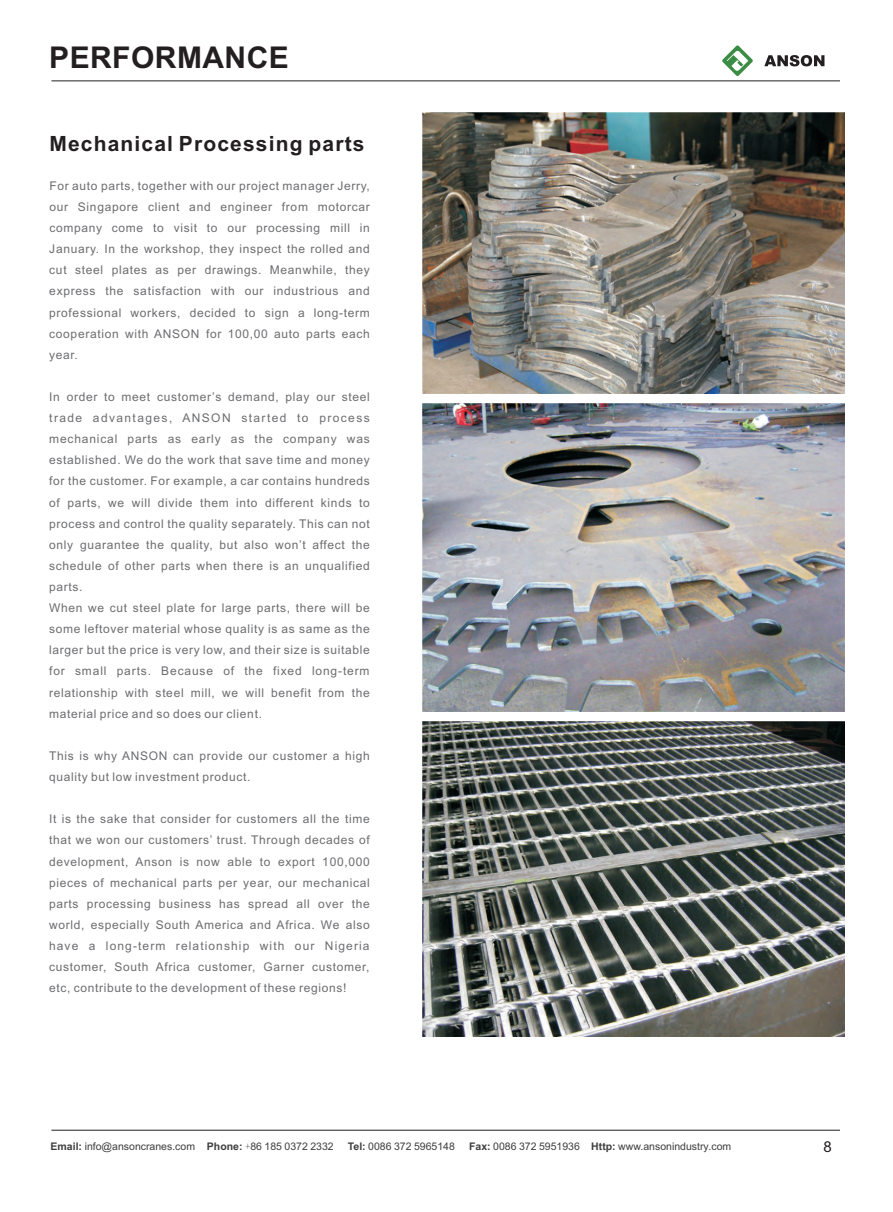
<style>
.page{position:relative;width:893px;height:1212px;background:#fff}
.page>*{position:absolute;margin:0;border:0;box-sizing:border-box;transform-origin:0 0}
.t1{font:700 30px "Arial";letter-spacing:.015em;color:#231f20}
.t2{font:700 21px "Arial";letter-spacing:.055em;color:#231f20}
.t3{font:15px "Arial";color:#231f20}
.t4{font:12px/21.1px "Arial";letter-spacing:.055em;color:#6c6d70;text-align:justify}
.t5{font:10.5px "Arial";color:#3e3e3f}
.s1{font-weight:700}
.s2{font-family:"Sim Sun"}
</style>
<div class="page">
<hr style="left:51px;top:1130px;width:789px;height:1px;background:#231f20">
<hr style="left:51px;top:80px;width:789px;height:1px;background:#231f20">
<img style="left:423px;top:112px;width:422px;height:281px">
<img style="left:423px;top:403px;width:421px;height:308px">
<img style="left:423px;top:721px;width:421px;height:316px">
<svg style="left:722px;top:45px;width:31px;height:31px"></svg>
<svg style="left:764px;top:55px;width:60px;height:11px"></svg>
<h1 class="t1" style="left:49px;top:46px;width:241px">PERFORMANCE</h1>
<h2 class="t2" style="left:49px;top:136px;width:317px">Mechanical Processing parts</h2>
<p class="t4" style="left:49px;top:176px;width:322px">For auto parts, together with our project manager Jerry, our Singapore client and engineer from motorcar company come to visit to our processing mill in January. In the workshop, they inspect the rolled and cut steel plates as per drawings. Meanwhile, they express the satisfaction with our industrious and professional workers, decided to sign a long-term cooperation with ANSON for 100,00 auto parts each year.</p>
<p class="t4" style="left:49px;top:387px;width:322px;text-align:left">In order to meet customer’s demand, play our steel trade advantages, ANSON started to process mechanical parts as early as the company was established. We do the work that save time and money for the customer. For example, a car contains hundreds of parts, we will divide them into different kinds to process and control the quality separately. This can not only guarantee the quality, but also won’t affect the schedule of other parts when there is an unqualified parts.<br>When we cut steel plate for large parts, there will be some leftover material whose quality is as same as the larger but the price is very low, and their size is suitable for small parts. Because of the fixed long-term relationship with steel mill, we will benefit from the material price and so does our client.</p>
<p class="t4" style="left:49px;top:746px;width:322px">This is why ANSON can provide our customer a high quality but low investment product.</p>
<p class="t4" style="left:49px;top:809px;width:322px">It is the sake that consider for customers all the time that we won our customers’ trust. Through decades of development, Anson is now able to export 100,000 pieces of mechanical parts per year, our mechanical parts processing business has spread all over the world, especially South America and Africa. We also have a long-term relationship with our Nigeria customer, South Africa customer, Garner customer, etc, contribute to the development of these regions!</p>
<p class="t5" style="left:51px;top:1142px;width:285px"><span class="s1">Email:</span> info@ansoncranes.com <span class="s1">Phone:</span> <span class="s2">+</span>86 185 0372 2332</p>
<p class="t5" style="left:348px;top:1142px;width:109px"><span class="s1">Tel:</span> 0086 372 5965148</p>
<p class="t5" style="left:469px;top:1142px;width:264px"><span class="s1">Fax:</span> 0086 372 5951936 <span class="s1">Http:</span> www.ansonindustry.com</p>
<p class="t3" style="left:823px;top:1141px;width:10px">8</p>
</div>
